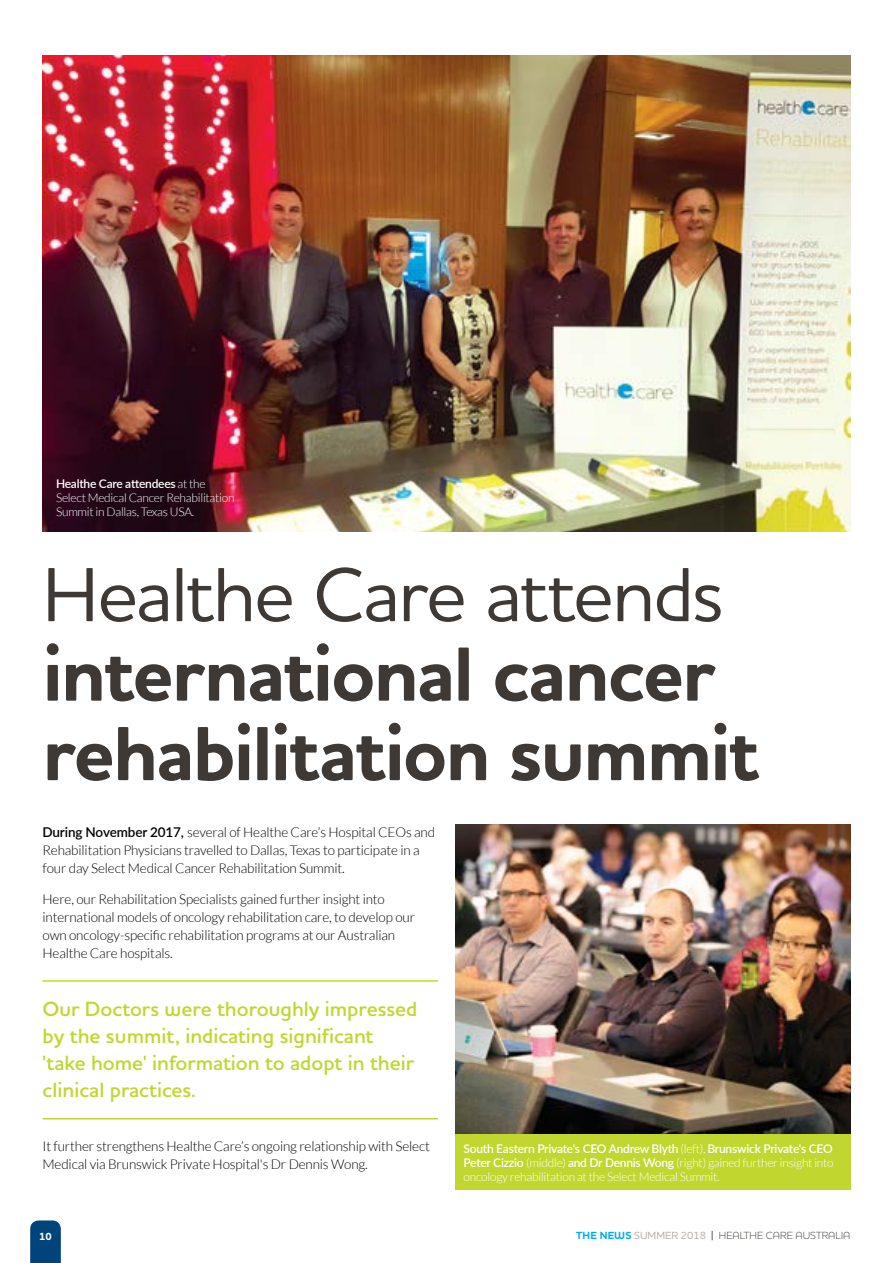
<style>
.page{position:relative;width:893px;height:1263px;background:#fff}
.page>*{position:absolute;margin:0;border:0;box-sizing:border-box;transform-origin:0 0}
.t1{font:700 78px/79.5px "Houschka Pro";letter-spacing:-.025em;color:#3e3935}
.t2{font:500 78px "Houschka Pro";letter-spacing:-.025em;color:#3e3935}
.t3{font:600 21px/27px "Houschka Pro";color:#c1d72f}
.t4{font:300 13.5px/18px "Lato";letter-spacing:-.01em;color:#000}
.t5{font:300 12px/14.4px "Lato";letter-spacing:-.02em;color:#fff;text-align:justify}
.t6{font:300 10.5px "Houschka Pro";color:#3e3935}
.t7{font:700 10.5px "Houschka Pro";color:#fff}
.s1{font-weight:600}
.s2{font-weight:700;color:#00aeef}
.s3{font-weight:500;color:#b1aba8}
.s4{font-weight:500}
</style>
<div class="page">
<svg style="left:30px;top:1220px;width:31px;height:43px"></svg>
<img style="left:43px;top:55px;width:807px;height:476px">
<img style="left:455px;top:825px;width:395px;height:309px">
<hr style="left:43px;top:980px;width:395px;height:2px;background:#c1d72f">
<hr style="left:43px;top:1118px;width:395px;height:1px;background:#c1d72f">
<div style="left:455px;top:1134px;width:395px;height:56px;background:#c1d72f"></div>
<p class="t5" style="left:56px;top:476px;width:180px;text-align:left"><span class="s1">Healthe Care attendees</span> at the<br>Select Medical Cancer Rehabilitation<br>Summit in Dallas, Texas USA.</p>
<h1 class="t2" style="left:43px;top:545px;width:683px">Healthe Care attends</h1>
<h1 class="t1" style="left:43px;top:636px;width:718px">international cancer rehabilitation summit</h1>
<p class="t4" style="left:43px;top:823px;width:394px"><span class="s1">During November 2017,</span> several of Healthe Care’s Hospital CEOs and<br>Rehabilitation Physicians travelled to Dallas, Texas to participate in a four day Select Medical Cancer Rehabilitation Summit.</p>
<p class="t4" style="left:43px;top:890px;width:374px">Here, our Rehabilitation Specialists gained further insight into international models of oncology rehabilitation care, to develop our own oncology-specific rehabilitation programs at our Australian Healthe Care hospitals.</p>
<h2 class="t3" style="left:43px;top:995px;width:376px">Our Doctors were thoroughly impressed by the summit, indicating significant 'take home' information to adopt in their clinical practices.</h2>
<p class="t4" style="left:43px;top:1137px;width:389px">It further strengthens Healthe Care’s ongoing relationship with Select<br>Medical via Brunswick Private Hospital's Dr Dennis Wong.</p>
<p class="t5" style="left:463px;top:1141px;width:372px"><span class="s1">South Eastern Private's CEO Andrew Blyth</span> (left), <span class="s1">Brunswick Private's CEO Peter Cizzio</span> (middle) <span class="s1">and Dr Dennis Wong</span> (right) gained further insight into oncology rehabilitation at the Select Medical Summit.</p>
<p class="t7" style="left:39px;top:1229px;width:14px">10</p>
<p class="t6" style="left:576px;top:1228px;width:276px"><span class="s2">THE NEWS</span> <span class="s3">SUMMER 2018</span> <span class="s4">|</span> HEALTHE CARE AUSTRALIA</p>
</div>
